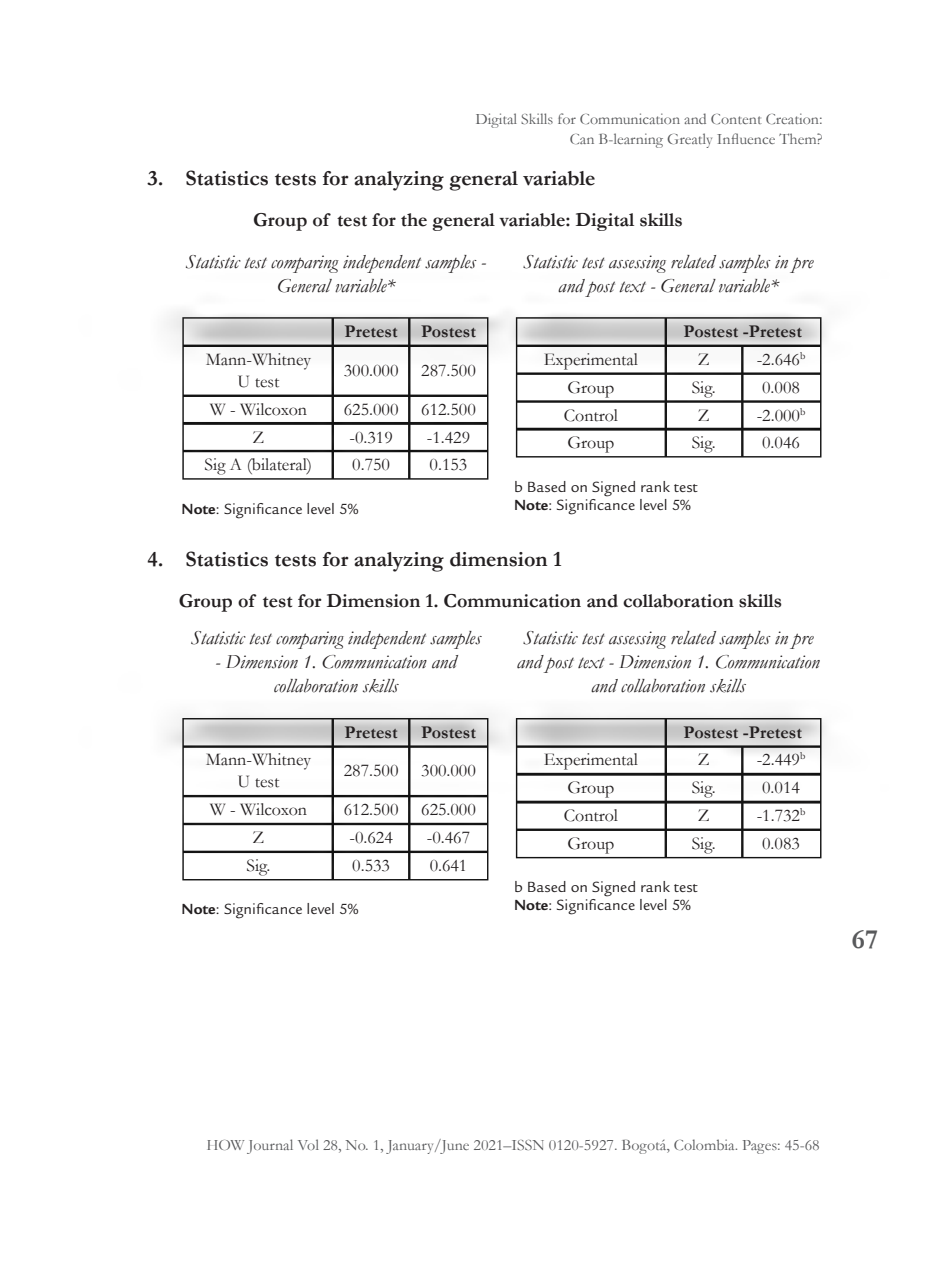
<style>
.page{position:relative;width:936px;height:1276px;background:#fff}
.page>*{position:absolute;margin:0;border:0;box-sizing:border-box;transform-origin:0 0}
.t1{font:700 28px "Garamond";color:#58595b}
.t2{font:700 22px "Garamond";color:#231f20}
.t3{font:italic 20px/24px "Garamond";color:#231f20;text-align:center}
.t4{font:700 20px "Garamond";color:#231f20}
.t5{font:18px/22px "Garamond";color:#231f20;text-align:center}
.t6{font:700 18px "Garamond";color:#231f20}
.t7{font:16px/20px "Garamond";color:#58595b;text-align:right}
.t8{font:16px/18px "Legacy Sans Std";color:#231f20}
.s1{font-weight:700}
</style>
<div class="page">
<img style="left:166px;top:310px;width:660px;height:571px">
<p class="t7" style="left:475px;top:108px;width:348px">Digital Skills for Communication and Content Creation:<br>Can B-learning Greatly Influence Them?</p>
<p class="t2" style="left:147px;top:163px;width:449px">3. Statistics tests for analyzing general variable</p>
<p class="t4" style="left:253px;top:206px;width:431px">Group of test for the general variable: Digital skills</p>
<p class="t3" style="left:185px;top:249px;width:302px">Statistic test comparing independent samples -<br>General variable*</p>
<p class="t6" style="left:344px;top:319px;width:55px">Pretest</p>
<p class="t6" style="left:421px;top:319px;width:56px">Postest</p>
<p class="t5" style="left:206px;top:348px;width:107px">Mann-Whitney<br>U test</p>
<p class="t5" style="left:344px;top:359px;width:56px">300.000</p>
<p class="t5" style="left:421px;top:359px;width:56px">287.500</p>
<p class="t5" style="left:210px;top:398px;width:99px">W - Wilcoxon</p>
<p class="t5" style="left:344px;top:398px;width:56px">625.000</p>
<p class="t5" style="left:421px;top:398px;width:56px">612.500</p>
<p class="t5" style="left:252px;top:425px;width:13px">Z</p>
<p class="t5" style="left:349px;top:425px;width:45px">-0.319</p>
<p class="t5" style="left:427px;top:425px;width:45px">-1.429</p>
<p class="t5" style="left:205px;top:453px;width:109px">Sig A (bilateral)</p>
<p class="t5" style="left:352px;top:453px;width:39px">0.750</p>
<p class="t5" style="left:429px;top:453px;width:39px">0.153</p>
<p class="t8" style="left:181px;top:500px;width:178px"><span class="s1">Note</span>: Significance level 5%</p>
<p class="t3" style="left:523px;top:249px;width:292px">Statistic test assessing related samples in pre and post text - General variable*</p>
<p class="t6" style="left:683px;top:319px;width:120px">Postest -Pretest</p>
<p class="t5" style="left:544px;top:348px;width:96px">Experimental</p>
<p class="t5" style="left:697px;top:348px;width:13px">Z</p>
<p class="t5" style="left:756px;top:348px;width:50px">-2.646<sup>b</sup></p>
<p class="t5" style="left:567px;top:376px;width:49px">Group</p>
<p class="t5" style="left:691px;top:376px;width:25px">Sig.</p>
<p class="t5" style="left:762px;top:376px;width:39px">0.008</p>
<p class="t5" style="left:563px;top:403px;width:56px">Control</p>
<p class="t5" style="left:697px;top:403px;width:13px">Z</p>
<p class="t5" style="left:756px;top:403px;width:50px">-2.000<sup>b</sup></p>
<p class="t5" style="left:567px;top:431px;width:49px">Group</p>
<p class="t5" style="left:691px;top:431px;width:25px">Sig.</p>
<p class="t5" style="left:762px;top:431px;width:39px">0.046</p>
<p class="t8" style="left:514px;top:478px;width:185px">b Based on Signed rank test<br><span class="s1">Note</span>: Significance level 5%</p>
<p class="t2" style="left:147px;top:544px;width:416px">4. Statistics tests for analyzing dimension 1</p>
<p class="t4" style="left:179px;top:587px;width:604px">Group of test for Dimension 1. Communication and collaboration skills</p>
<p class="t3" style="left:191px;top:625px;width:292px">Statistic test comparing independent samples</p>
<p class="t3" style="left:215px;top:649px;width:242px">- Dimension 1. Communication and collaboration skills</p>
<p class="t6" style="left:344px;top:719px;width:55px">Pretest</p>
<p class="t6" style="left:421px;top:719px;width:56px">Postest</p>
<p class="t5" style="left:206px;top:748px;width:107px">Mann-Whitney<br>U test</p>
<p class="t5" style="left:344px;top:759px;width:56px">287.500</p>
<p class="t5" style="left:421px;top:759px;width:56px">300.000</p>
<p class="t5" style="left:210px;top:798px;width:99px">W - Wilcoxon</p>
<p class="t5" style="left:344px;top:798px;width:56px">612.500</p>
<p class="t5" style="left:421px;top:798px;width:56px">625.000</p>
<p class="t5" style="left:252px;top:826px;width:13px">Z</p>
<p class="t5" style="left:349px;top:826px;width:45px">-0.624</p>
<p class="t5" style="left:427px;top:826px;width:45px">-0.467</p>
<p class="t5" style="left:246px;top:853px;width:25px">Sig.</p>
<p class="t5" style="left:352px;top:853px;width:39px">0.533</p>
<p class="t5" style="left:429px;top:853px;width:39px">0.641</p>
<p class="t8" style="left:181px;top:900px;width:178px"><span class="s1">Note</span>: Significance level 5%</p>
<p class="t3" style="left:517px;top:625px;width:304px">Statistic test assessing related samples in pre and post text - Dimension 1. Communication and collaboration skills</p>
<p class="t6" style="left:683px;top:719px;width:120px">Postest -Pretest</p>
<p class="t5" style="left:544px;top:748px;width:96px">Experimental</p>
<p class="t5" style="left:697px;top:748px;width:13px">Z</p>
<p class="t5" style="left:756px;top:748px;width:50px">-2.449<sup>b</sup></p>
<p class="t5" style="left:567px;top:776px;width:49px">Group</p>
<p class="t5" style="left:691px;top:776px;width:25px">Sig.</p>
<p class="t5" style="left:762px;top:776px;width:39px">0.014</p>
<p class="t5" style="left:563px;top:804px;width:56px">Control</p>
<p class="t5" style="left:697px;top:804px;width:13px">Z</p>
<p class="t5" style="left:756px;top:804px;width:50px">-1.732<sup>b</sup></p>
<p class="t5" style="left:567px;top:831px;width:49px">Group</p>
<p class="t5" style="left:691px;top:831px;width:25px">Sig.</p>
<p class="t5" style="left:762px;top:831px;width:39px">0.083</p>
<p class="t8" style="left:514px;top:878px;width:185px">b Based on Signed rank test<br><span class="s1">Note</span>: Significance level 5%</p>
<h1 class="t1" style="left:851px;top:920px;width:28px">67</h1>
<p class="t7" style="left:206px;top:1135px;width:614px">HOW Journal Vol 28, No. 1, January/June 2021–ISSN 0120-5927. Bogotá, Colombia. Pages: 45-68</p>
</div>
